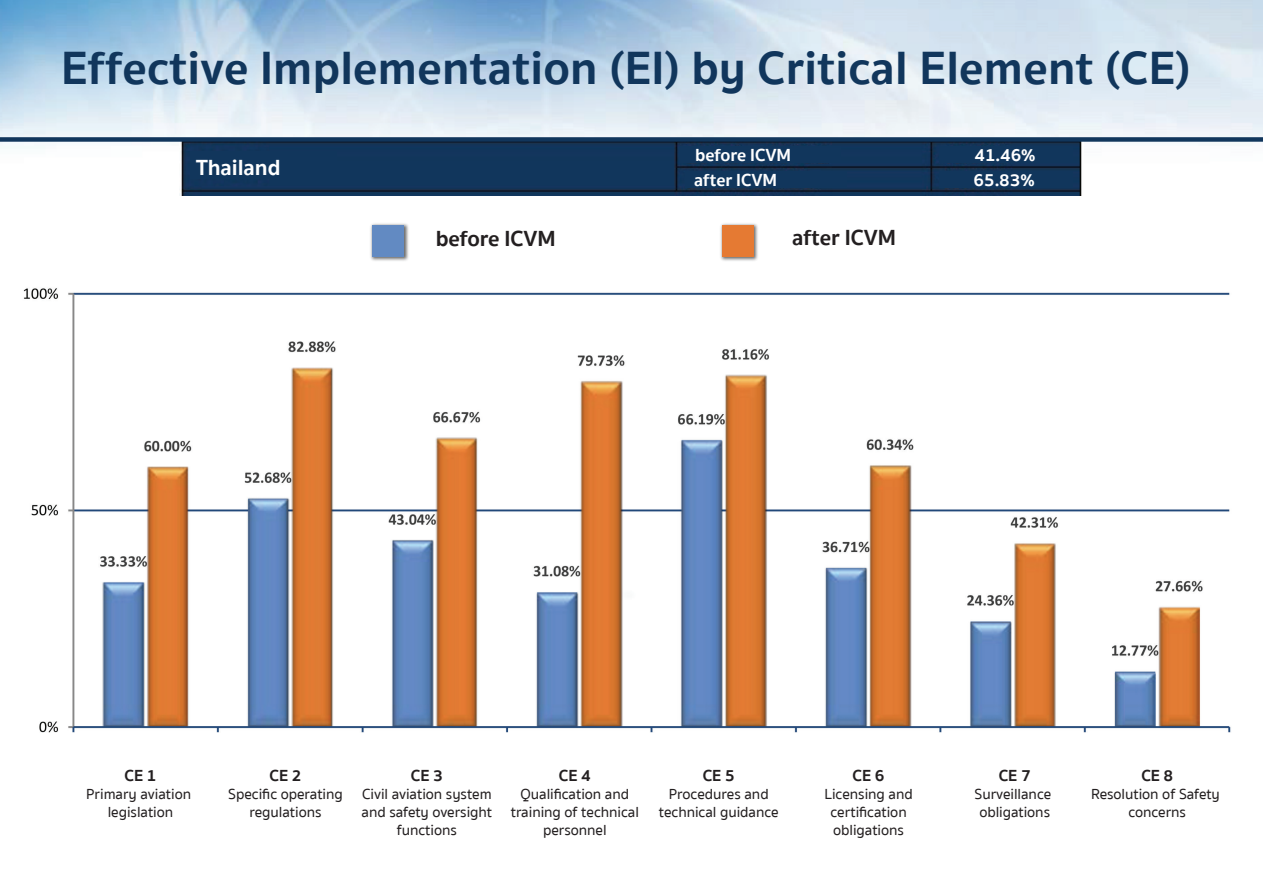
<style>
.page{position:relative;width:1263px;height:893px;background:#fff}
.page>*{position:absolute;margin:0;border:0;box-sizing:border-box;transform-origin:0 0}
.t1{font:700 48px "Sukhumvit Set";letter-spacing:.005em;color:#11365c}
.t2{font:700 22.5px "Sukhumvit Set";letter-spacing:-.005em;color:#231f20}
.t3{font:700 22.5px "Sukhumvit Set";letter-spacing:-.005em;color:#fff}
.t4{font:700 19.5px "Sukhumvit Set";letter-spacing:-.005em;color:#231f20}
.t5{font:700 18px/24.8px "Sukhumvit Set";letter-spacing:-.005em;color:#fff}
.t6{font:700 16.5px "Sukhumvit Set";letter-spacing:-.005em;color:#231f20}
.t7{font:500 15px/18px "Sukhumvit Set";letter-spacing:-.005em;color:#231f20;text-align:center}
</style>
<div class="page">
<img style="left:0;top:0;width:1263px;height:148px">
<img style="left:180px;top:142px;width:903px;height:54px">
<div style="left:0;top:137px;width:1263px;height:5px;background:#11365c"></div>
<div style="left:190px;top:152px;width:147px;height:27px;background:#11365c"></div>
<div style="left:679px;top:146px;width:162px;height:17px;background:#11365c"></div>
<div style="left:685px;top:172px;width:162px;height:16px;background:#11365c"></div>
<div style="left:939px;top:146px;width:134px;height:17px;background:#11365c"></div>
<div style="left:939px;top:172px;width:134px;height:16px;background:#11365c"></div>
<img style="left:23px;top:288px;width:1208px;height:445px">
<img style="left:370px;top:223px;width:39px;height:38px">
<div style="left:372px;top:225px;width:32px;height:32px;background:#628ac2"></div>
<img style="left:720px;top:223px;width:38px;height:38px">
<div style="left:722px;top:225px;width:32px;height:32px;background:#e57a33"></div>
<h1 class="t1" style="left:61px;top:31px;width:1131px">Effective Implementation (EI) by Critical Element (CE)</h1>
<h2 class="t3" style="left:196px;top:150px;width:86px">Thailand</h2>
<p class="t5" style="left:694px;top:143px;width:98px">before ICVM after ICVM</p>
<h3 class="t4" style="left:483px;top:215px;width:105px">before ICVM</h3>
<h2 class="t2" style="left:436px;top:222px;width:121px">before ICVM</h2>
<h2 class="t2" style="left:792px;top:220px;width:105px">after ICVM</h2>
<p class="t5" style="left:974px;top:143px;width:63px">41.46%<br>65.83%</p>
<p class="t6" style="left:124px;top:763px;width:34px">CE 1</p>
<p class="t7" style="left:86px;top:785px;width:106px">Primary aviation legislation</p>
<p class="t6" style="left:269px;top:763px;width:34px">CE 2</p>
<p class="t7" style="left:228px;top:785px;width:116px">Specific operating regulations</p>
<p class="t6" style="left:411px;top:763px;width:34px">CE 3</p>
<p class="t7" style="left:361px;top:785px;width:132px">Civil aviation system and safety oversight functions</p>
<p class="t6" style="left:559px;top:763px;width:34px">CE 4</p>
<p class="t7" style="left:511px;top:785px;width:130px">Qualification and training of technical personnel</p>
<p class="t6" style="left:703px;top:763px;width:34px">CE 5</p>
<p class="t7" style="left:659px;top:785px;width:121px">Procedures and technical guidance</p>
<p class="t6" style="left:853px;top:763px;width:34px">CE 6</p>
<p class="t7" style="left:824px;top:785px;width:90px">Licensing and certification obligations</p>
<p class="t6" style="left:999px;top:763px;width:34px">CE 7</p>
<p class="t7" style="left:974px;top:785px;width:78px">Surveillance obligations</p>
<p class="t6" style="left:1141px;top:763px;width:34px">CE 8</p>
<p class="t7" style="left:1091px;top:785px;width:130px">Resolution of Safety concerns</p>
</div>
